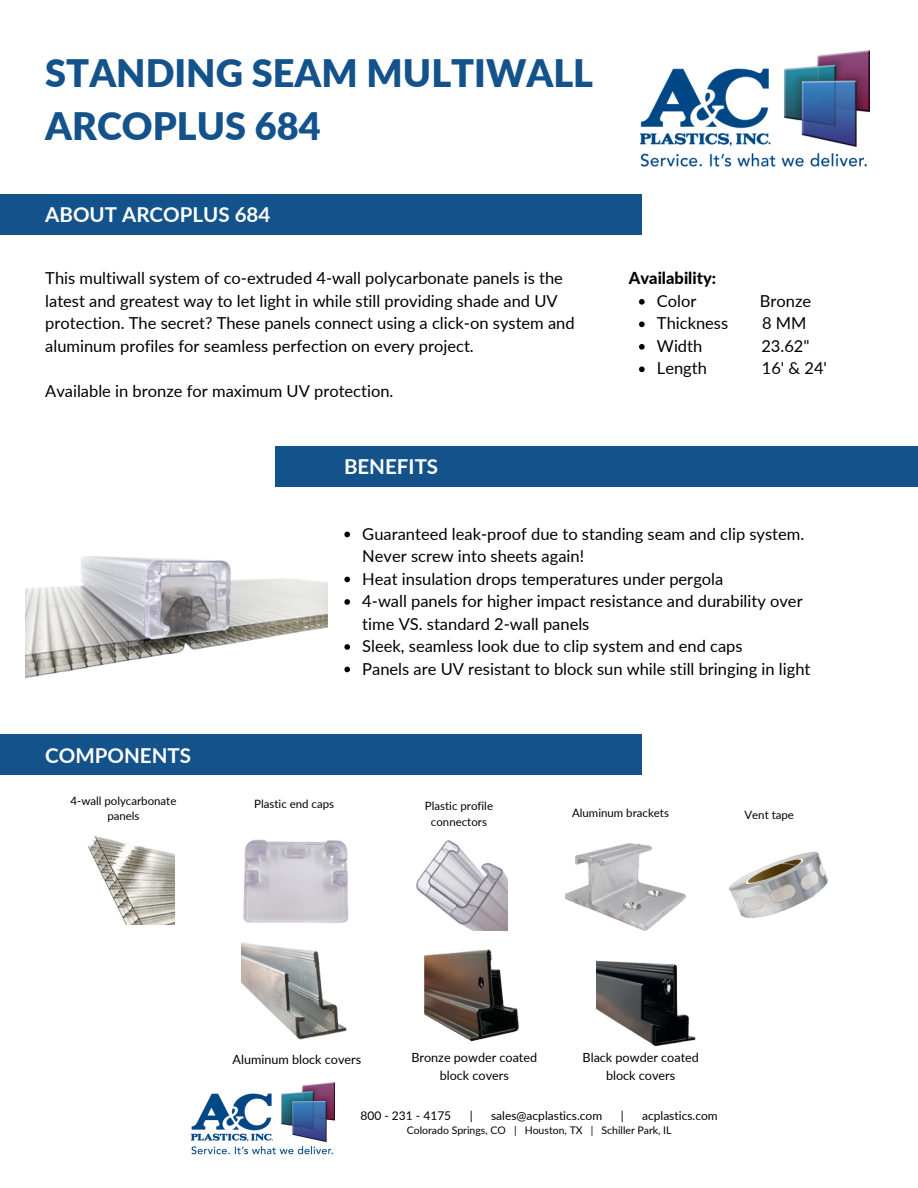
<style>
.page{position:relative;width:918px;height:1188px;background:#fff}
.page>*{position:absolute;margin:0;border:0;box-sizing:border-box;transform-origin:0 0}
.t1{font:900 37.95px/52.8px "Lato";color:#13528b}
.t2{font:700 20.55px "Lato";color:#fff}
.t3{font:16.5px/22.5px "Lato";color:#000}
.t4{font:800 16.5px "Lato";color:#000}
.t5{font:12.6px/17.2px "Lato";color:#000;text-align:center}
.t6{font:12px "Lato";color:#000}
.t7{font:11.4px/15.6px "Lato";color:#000;text-align:center}
.t8{font:10.5px "Lato";color:#000}
</style>
<div class="page">
<div style="left:0;top:195px;width:641px;height:40px;background:#13528b"></div>
<div style="left:275px;top:446px;width:643px;height:40px;background:#13528b"></div>
<div style="left:0;top:735px;width:641px;height:40px;background:#13528b"></div>
<img style="left:87px;top:836px;width:88px;height:88px">
<img style="left:416px;top:840px;width:92px;height:90px">
<img style="left:243px;top:839px;width:106px;height:84px">
<img style="left:242px;top:942px;width:105px;height:98px">
<img style="left:565px;top:843px;width:121px;height:88px">
<img style="left:26px;top:486px;width:301px;height:192px">
<img style="left:191px;top:1083px;width:143px;height:72px">
<img style="left:641px;top:50px;width:228px;height:117px">
<img style="left:728px;top:851px;width:100px;height:67px">
<img style="left:425px;top:949px;width:94px;height:93px">
<img style="left:596px;top:960px;width:100px;height:86px">
<svg style="left:344px;top:532px;width:6px;height:5px"></svg>
<svg style="left:344px;top:577px;width:6px;height:5px"></svg>
<svg style="left:344px;top:599px;width:6px;height:6px"></svg>
<svg style="left:344px;top:644px;width:6px;height:6px"></svg>
<svg style="left:344px;top:667px;width:6px;height:5px"></svg>
<svg style="left:639px;top:299px;width:6px;height:6px"></svg>
<svg style="left:639px;top:321px;width:6px;height:6px"></svg>
<svg style="left:639px;top:344px;width:6px;height:6px"></svg>
<svg style="left:639px;top:366px;width:6px;height:6px"></svg>
<h1 class="t1" style="left:45px;top:46px;width:549px">STANDING SEAM MULTIWALL<br>ARCOPLUS 684</h1>
<p class="t2" style="left:45px;top:202px;width:227px">ABOUT ARCOPLUS 684</p>
<p class="t3" style="left:45px;top:267px;width:531px">This multiwall system of co-extruded 4-wall polycarbonate panels is the latest and greatest way to let light in while still providing shade and UV protection. The secret? These panels connect using a click-on system and aluminum profiles for seamless perfection on every project.</p>
<p class="t3" style="left:45px;top:379px;width:350px">Available in bronze for maximum UV protection.</p>
<p class="t2" style="left:344px;top:453px;width:96px">BENEFITS</p>
<p class="t4" style="left:629px;top:268px;width:89px">Availability:</p>
<p class="t3" style="left:657px;top:289px;width:41px">Color</p>
<p class="t3" style="left:760px;top:289px;width:53px">Bronze</p>
<p class="t3" style="left:657px;top:312px;width:73px">Thickness</p>
<p class="t3" style="left:762px;top:312px;width:46px">8 MM</p>
<p class="t3" style="left:657px;top:334px;width:47px">Width</p>
<p class="t3" style="left:761px;top:334px;width:50px">23.62"</p>
<p class="t3" style="left:657px;top:357px;width:52px">Length</p>
<p class="t3" style="left:762px;top:357px;width:67px">16' &amp; 24'</p>
<p class="t2" style="left:45px;top:742px;width:147px">COMPONENTS</p>
<p class="t3" style="left:362px;top:522px;width:450px">Guaranteed leak-proof due to standing seam and clip system.<br>Never screw into sheets again!<br>Heat insulation drops temperatures under pergola<br>4-wall panels for higher impact resistance and durability over time VS. standard 2-wall panels<br>Sleek, seamless look due to clip system and end caps<br>Panels are UV resistant to block sun while still bringing in light</p>
<p class="t7" style="left:70px;top:792px;width:108px">4-wall polycarbonate panels</p>
<p class="t7" style="left:254px;top:796px;width:81px">Plastic end caps</p>
<p class="t7" style="left:425px;top:798px;width:70px">Plastic profile connectors</p>
<p class="t7" style="left:572px;top:805px;width:98px">Aluminum brackets</p>
<p class="t7" style="left:744px;top:807px;width:51px">Vent tape</p>
<p class="t5" style="left:233px;top:1050px;width:130px">Aluminum block covers</p>
<p class="t5" style="left:411px;top:1049px;width:127px">Bronze powder coated block covers</p>
<p class="t5" style="left:583px;top:1049px;width:118px">Black powder coated block covers</p>
<p class="t6" style="left:361px;top:1109px;width:92px">800 - 231 - 4175</p>
<p class="t6" style="left:470px;top:1109px;width:4px">|</p>
<p class="t6" style="left:491px;top:1109px;width:113px">sales@acplastics.com</p>
<p class="t6" style="left:621px;top:1109px;width:4px">|</p>
<p class="t6" style="left:642px;top:1109px;width:77px">acplastics.com</p>
<p class="t8" style="left:407px;top:1124px;width:266px">Colorado Springs, CO | Houston, TX | Schiller Park, IL</p>
</div>
